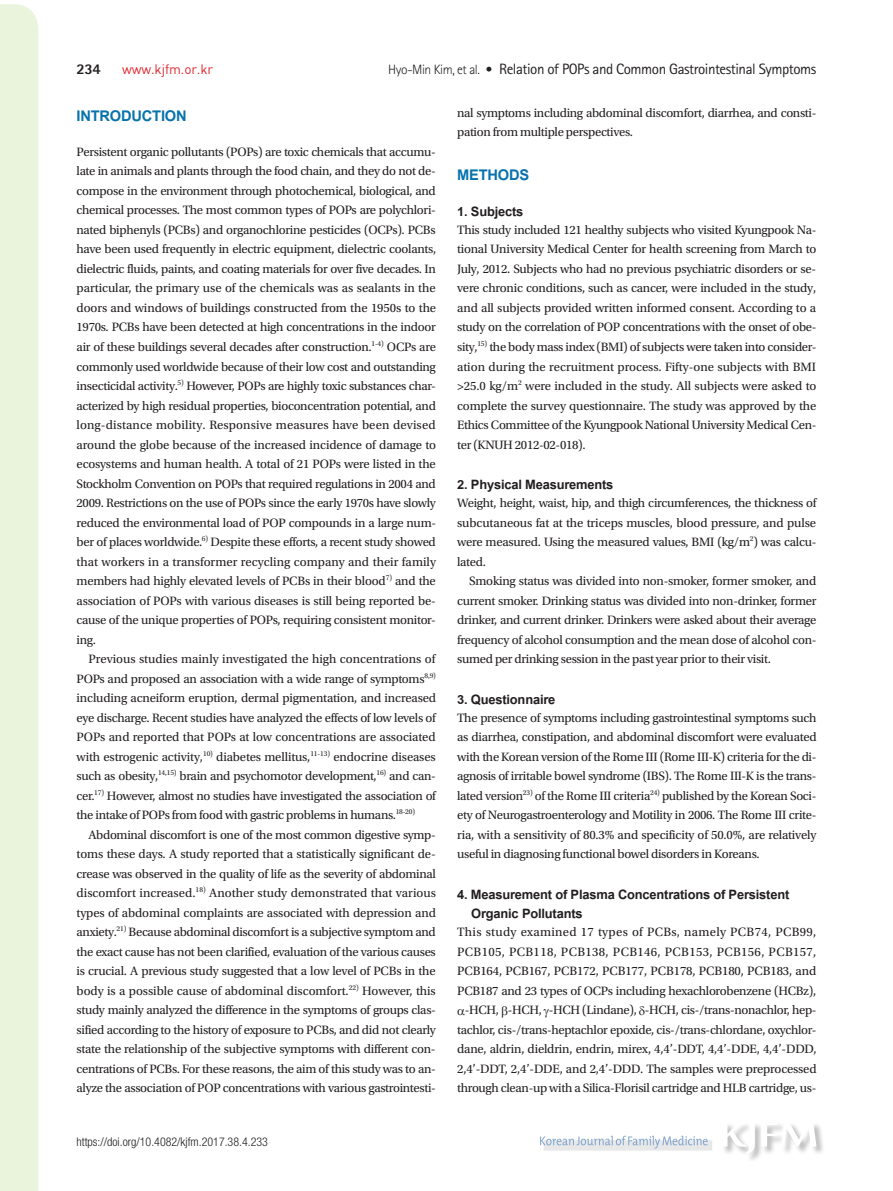
<style>
.page{position:relative;width:893px;height:1191px;background:#fff}
.page>*{position:absolute;margin:0;border:0;box-sizing:border-box;transform-origin:0 0}
.t1{font:700 20.4px "Utsaah";letter-spacing:-.01em;color:#0872ad}
.t2{font:700 18px/18.9px "Utsaah";letter-spacing:-.01em;color:#231f20}
.t3{font:15px "Rotis Sans Serif Std";letter-spacing:-.03em;color:#231f20}
.t4{font:800 15px "Rotis Sans Serif Std";color:#231f20}
.t5{font:13.5px "Dinreg";letter-spacing:-.01em;color:#e02a30}
.t6{font:12.75px/19.5px "Utopia Std";letter-spacing:-.025em;color:#231f20;text-align:justify}
.t7{font:300 condensed 12px "Helvetica Neue LT Std";color:#231f20}
.s1{font-weight:300;font-size:13.5px}
</style>
<div class="page">
<div style="left:0;top:4px;width:38px;height:1187px;background:#eaf3dc"></div>
<div style="left:721px;top:1122px;width:104px;height:40px;background:#231f20;opacity:.3"></div>
<svg style="left:722px;top:1122px;width:94px;height:32px"></svg>
<div style="left:544px;top:1140px;width:168px;height:10px;background:#e8e8e9"></div>
<svg style="left:540px;top:1135px;width:168px;height:13px"></svg>
<p class="t4" style="left:77px;top:60px;width:26px">234</p>
<p class="t5" style="left:122px;top:61px;width:93px">www.kjfm.or.kr</p>
<p class="t3" style="left:388px;top:60px;width:430px"><span class="s1">Hyo-Min Kim, et al. •</span> Relation of POPs and Common Gastrointestinal Symptoms</p>
<h1 class="t1" style="left:77px;top:106px;width:112px">Introduction</h1>
<p class="t6" style="left:77px;top:142px;width:361px">Persistent organic pollutants (POPs) are toxic chemicals that accumu&shy;late in animals and plants through the food chain, and they do not de&shy;compose in the environment through photochemical, biological, and chemical processes. The most common types of POPs are polychlori&shy;nated biphenyls (PCBs) and organochlorine pesticides (OCPs). PCBs have been used frequently in electric equipment, dielectric coolants, dielectric fluids, paints, and coating materials for over five decades. In particular, the primary use of the chemicals was as sealants in the doors and windows of buildings constructed from the 1950s to the 1970s. PCBs have been detected at high concentrations in the indoor air of these buildings several decades after construction.<sup>1-4)</sup> OCPs are commonly used worldwide because of their low cost and outstanding insecticidal activity.<sup>5)</sup> However, POPs are highly toxic substances char&shy;acterized by high residual properties, bioconcentration potential, and long-distance mobility. Responsive measures have been devised around the globe because of the increased incidence of damage to ecosystems and human health. A total of 21 POPs were listed in the Stockholm Convention on POPs that required regulations in 2004 and 2009. Restrictions on the use of POPs since the early 1970s have slowly reduced the environmental load of POP compounds in a large num&shy;ber of places worldwide.<sup>6)</sup> Despite these efforts, a recent study showed that workers in a transformer recycling company and their family members had highly elevated levels of PCBs in their blood<sup>7)</sup> and the association of POPs with various diseases is still being reported be&shy;cause of the unique properties of POPs, requiring consistent monitor&shy;ing.</p>
<p class="t6" style="left:77px;top:649px;width:361px;text-indent:12px">Previous studies mainly investigated the high concentrations of POPs and proposed an association with a wide range of symptoms<sup>8,9) </sup>including acneiform eruption, dermal pigmentation, and increased eye discharge. Recent studies have analyzed the effects of low levels of POPs and reported that POPs at low concentrations are associated with estrogenic activity,<sup>10)</sup> diabetes mellitus,<sup>11-13)</sup> endocrine diseases such as obesity,<sup>14,15)</sup> brain and psychomotor development,<sup>16)</sup> and can&shy;cer.<sup>17)</sup> However, almost no studies have investigated the association of the intake of POPs from food with gastric problems in humans.<sup>18-20)</sup></p>
<p class="t6" style="left:77px;top:825px;width:361px;text-indent:12px">Abdominal discomfort is one of the most common digestive symp&shy;toms these days. A study reported that a statistically significant de&shy;crease was observed in the quality of life as the severity of abdominal discomfort increased.<sup>18)</sup> Another study demonstrated that various types of abdominal complaints are associated with depression and anxiety.<sup>21)</sup> Because abdominal discomfort is a subjective symptom and the exact cause has not been clarified, evaluation of the various causes is crucial. A previous study suggested that a low level of PCBs in the body is a possible cause of abdominal discomfort.<sup>22)</sup> However, this study mainly analyzed the difference in the symptoms of groups clas&shy;sified according to the history of exposure to PCBs, and did not clearly state the relationship of the subjective symptoms with different con&shy;centrations of PCBs. For these reasons, the aim of this study was to an&shy;alyze the association of POP concentrations with various gastrointesti-</p>
<p class="t7" style="left:77px;top:1134px;width:193px">https://doi.org/10.4082/kjfm.2017.38.4.233</p>
<p class="t6" style="left:457px;top:103px;width:361px">nal symptoms including abdominal discomfort, diarrhea, and consti&shy;pation from multiple perspectives.</p>
<h1 class="t1" style="left:457px;top:165px;width:74px">Methods</h1>
<h2 class="t2" style="left:457px;top:203px;width:68px">1. Subjects</h2>
<p class="t6" style="left:457px;top:220px;width:361px">This study included 121 healthy subjects who visited Kyungpook Na&shy;tional University Medical Center for health screening from March to July, 2012. Subjects who had no previous psychiatric disorders or se&shy;vere chronic conditions, such as cancer, were included in the study, and all subjects provided written informed consent. According to a study on the correlation of POP concentrations with the onset of obe&shy;sity,<sup>15)</sup> the body mass index (BMI) of subjects were taken into consider&shy;ation during the recruitment process. Fifty-one subjects with BMI &gt;25.0 kg/m<sup>2</sup> were included in the study. All subjects were asked to complete the survey questionnaire. The study was approved by the Ethics Committee of the Kyungpook National University Medical Cen&shy;ter (KNUH 2012-02-018).</p>
<h2 class="t2" style="left:457px;top:476px;width:158px">2. Physical Measurements</h2>
<p class="t6" style="left:457px;top:493px;width:361px">Weight, height, waist, hip, and thigh circumferences, the thickness of subcutaneous fat at the triceps muscles, blood pressure, and pulse were measured. Using the measured values, BMI (kg/m<sup>2</sup>) was calcu&shy;lated.</p>
<p class="t6" style="left:457px;top:571px;width:361px;text-indent:12px">Smoking status was divided into non-smoker, former smoker, and current smoker. Drinking status was divided into non-drinker, former drinker, and current drinker. Drinkers were asked about their average frequency of alcohol consumption and the mean dose of alcohol con&shy;sumed per drinking session in the past year prior to their visit.</p>
<h2 class="t2" style="left:457px;top:690px;width:100px">3. Questionnaire</h2>
<p class="t6" style="left:457px;top:708px;width:361px">The presence of symptoms including gastrointestinal symptoms such as diarrhea, constipation, and abdominal discomfort were evaluated with the Korean version of the Rome III (Rome III-K) criteria for the di&shy;agnosis of irritable bowel syndrome (IBS). The Rome III-K is the trans&shy;lated version<sup>23)</sup> of the Rome III criteria<sup>24)</sup> published by the Korean Soci&shy;ety of Neurogastroenterology and Motility in 2006. The Rome III crite&shy;ria, with a sensitivity of 80.3% and specificity of 50.0%, are relatively useful in diagnosing functional bowel disorders in Koreans.</p>
<h2 class="t2" style="left:471px;top:885px;width:320px;text-indent:-14px">4. Measurement of Plasma Concentrations of Persistent<br>Organic Pollutants</h2>
<p class="t6" style="left:457px;top:922px;width:361px;text-align:right">This study examined 17 types of PCBs, namely PCB74, PCB99, PCB105, PCB118, PCB138, PCB146, PCB153, PCB156, PCB157, PCB164, PCB167, PCB172, PCB177, PCB178, PCB180, PCB183, and PCB187 and 23 types of OCPs including hexachlorobenzene (HCBz), -HCH, -HCH, -HCH (Lindane), -HCH, cis-/trans-nonachlor, hep&shy;tachlor, cis-/trans-heptachlor epoxide, cis-/trans-chlordane, oxychlor&shy;dane, aldrin, dieldrin, endrin, mirex, 4,4’-DDT, 4,4’-DDE, 4,4’-DDD, 2,4’-DDT, 2,4’-DDE, and 2,4’-DDD. The samples were preprocessed through clean-up with a Silica-Florisil cartridge and HLB cartridge, us-</p>
</div>
